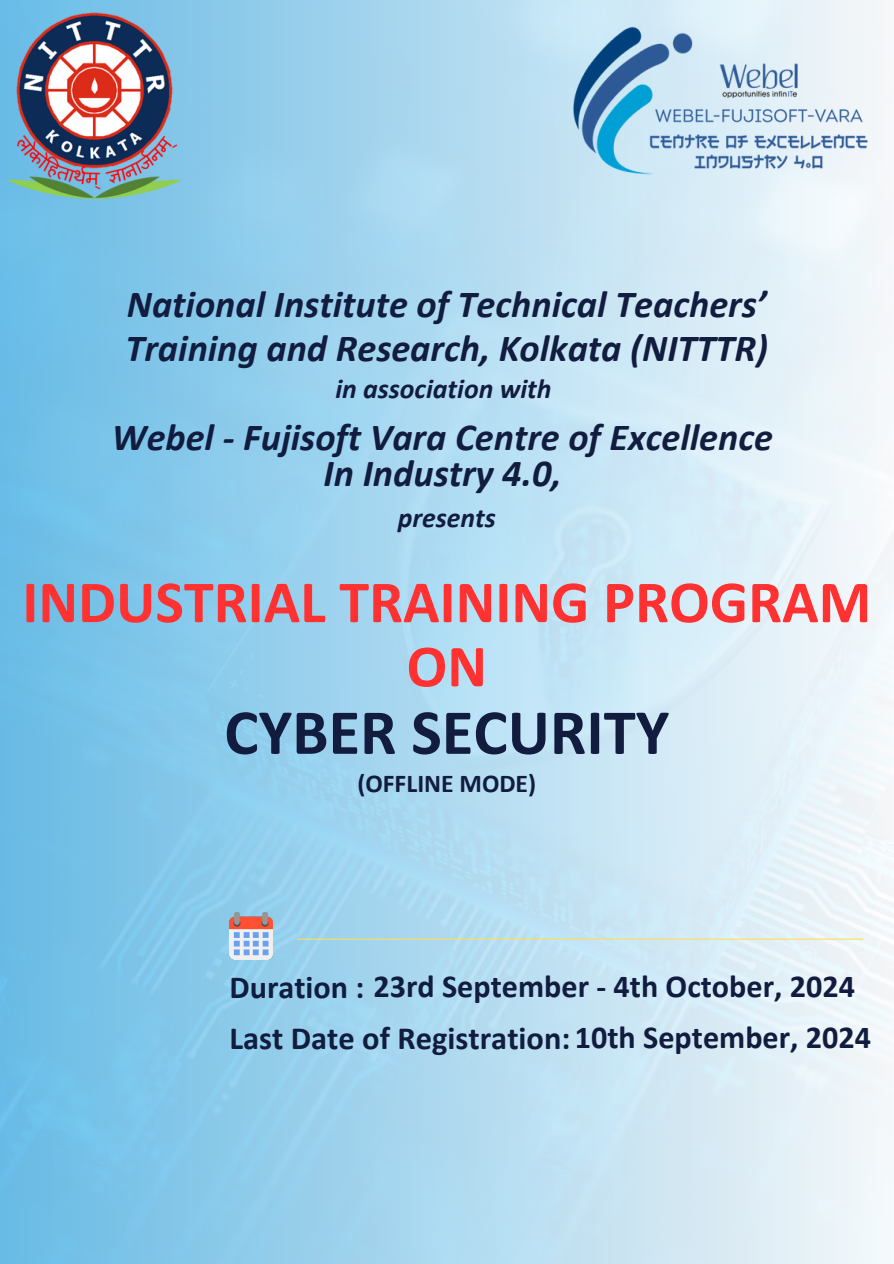
<style>
.page{position:relative;width:894px;height:1264px;background:#fff}
.page>*{position:absolute;margin:0;border:0;box-sizing:border-box;transform-origin:0 0}
.t1{font:700 64.65px "Calibri";color:#111c3f}
.t2{font:700 60.15px/64.2px "Calibri";color:#ff3131;text-align:center}
.t3{font:italic 700 38.4px/43.8px "Calibri";color:#111c3f}
.t4{font:700 32.4px "Calibri";color:#111c3f}
.t5{font:700 32.1px "Calibri";color:#111c3f}
.t6{font:italic 700 27.9px "Calibri";color:#111c3f}
.t7{font:700 25.65px "Calibri";color:#111c3f}
.s1{font-size:32.1px}
</style>
<div class="page">
<img style="left:0;top:0;width:893px;height:1263px">
<img style="left:6px;top:11px;width:177px;height:187px">
<img style="left:555px;top:11px;width:326px;height:165px">
<img style="left:229px;top:912px;width:43px;height:47px">
<hr style="left:297px;top:938px;width:565px;height:1px;background:#ffde59">
<p class="t3" style="left:125px;top:285px;width:644px">National Institute of Technical Teachers’<br>Training and Research, Kolkata (NITTTR)</p>
<p class="t6" style="left:335px;top:377px;width:217px">in association with</p>
<p class="t3" style="left:112px;top:422px;width:662px;line-height:36px;text-align:center">Webel - Fujisoft Vara Centre of Excellence<br>In Industry 4.0,</p>
<p class="t6" style="left:397px;top:506px;width:100px">presents</p>
<h1 class="t2" style="left:22px;top:575px;width:850px">INDUSTRIAL TRAINING PROGRAM<br>ON</h1>
<h1 class="t1" style="left:224px;top:705px;width:446px">CYBER SECURITY</h1>
<h1 class="t7" style="left:357px;top:772px;width:180px">(OFFLINE MODE)</h1>
<p class="t5" style="left:229px;top:973px;width:627px">Duration : 23rd September - 4th October, 2024</p>
<p class="t4" style="left:229px;top:1025px;width:643px">Last Date of Registration:<span class="s1">10th September, 2024</span></p>
</div>
